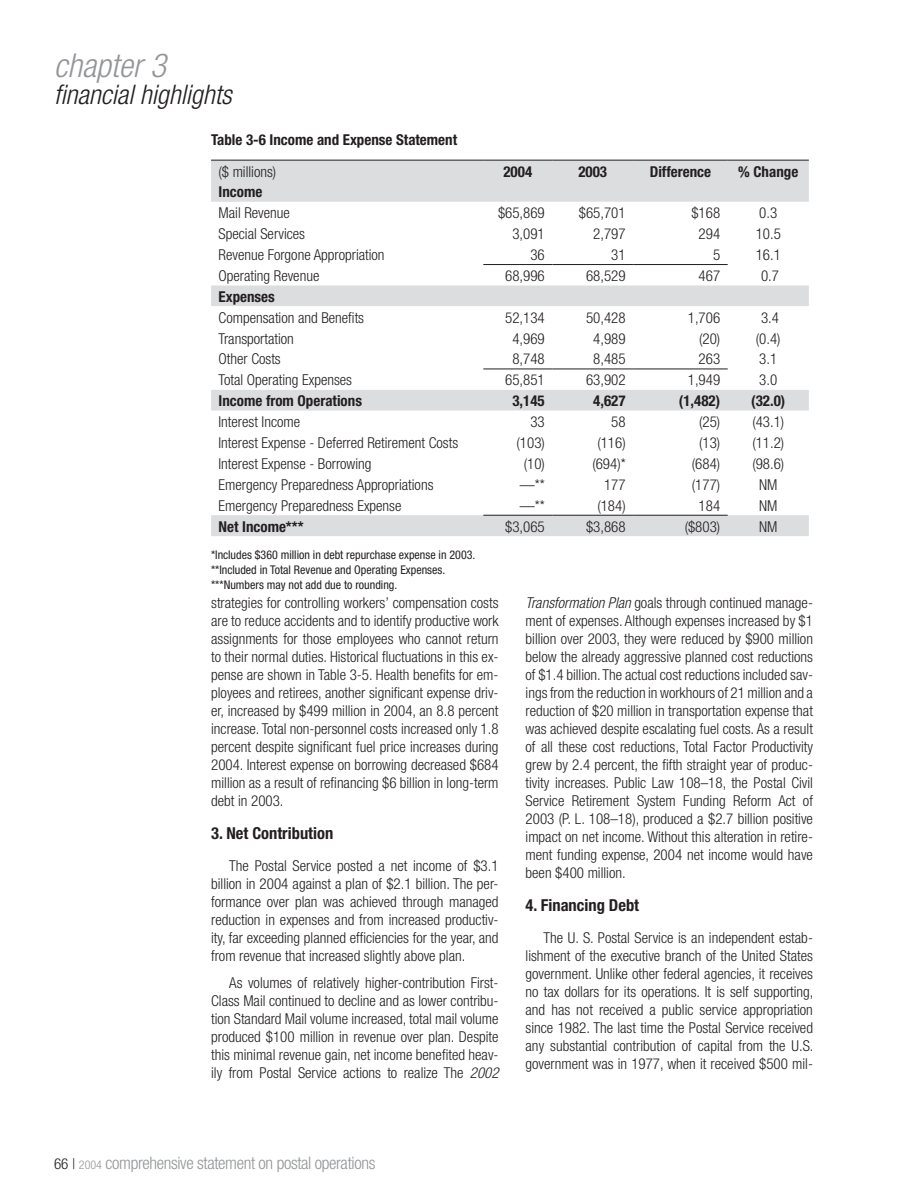
<style>
.page{position:relative;width:918px;height:1188px;background:#fff}
.page>*{position:absolute;margin:0;border:0;box-sizing:border-box;transform-origin:0 0}
.t1{font:italic 300 condensed 33px "Helvetica Neue";color:#939598}
.t2{font:italic 300 condensed 27px "Helvetica Neue";color:#231f20}
.t3{font:300 condensed 17.25px "Helvetica Neue";letter-spacing:-.02em;color:#939598}
.t4{font:700 condensed 16.5px "Helvetica Neue";color:#231f20}
.t5{font:300 condensed 15px/18px "Helvetica Neue";color:#231f20;text-align:justify}
.t6{font:700 condensed 15px "Helvetica Neue";color:#231f20}
.t7{font:condensed 12px/15px "Helvetica Neue";color:#231f20}
.s1{font-style:italic}
.s2{font-size:15px;color:#231f20}
.s3{font-size:12px}
</style>
<div class="page">
<svg style="left:211px;top:161px;width:598px;height:375px"></svg>
<hr style="left:211px;top:160px;width:272px;height:1px;background:#231f20">
<hr style="left:483px;top:160px;width:69px;height:1px;background:#231f20">
<hr style="left:552px;top:160px;width:81px;height:1px;background:#231f20">
<hr style="left:633px;top:160px;width:95px;height:1px;background:#231f20">
<hr style="left:728px;top:160px;width:81px;height:1px;background:#231f20">
<hr style="left:483px;top:264px;width:69px;height:1px;background:#231f20">
<hr style="left:552px;top:264px;width:81px;height:1px;background:#231f20">
<hr style="left:633px;top:264px;width:95px;height:1px;background:#231f20">
<hr style="left:483px;top:369px;width:69px;height:1px;background:#231f20">
<hr style="left:552px;top:369px;width:81px;height:1px;background:#231f20">
<hr style="left:633px;top:369px;width:95px;height:1px;background:#231f20">
<hr style="left:483px;top:515px;width:69px;height:1px;background:#231f20">
<hr style="left:552px;top:515px;width:81px;height:1px;background:#231f20">
<hr style="left:633px;top:515px;width:95px;height:1px;background:#231f20">
<h1 class="t1" style="left:54px;top:46px;width:113px">chapter 3</h1>
<h2 class="t2" style="left:54px;top:79px;width:179px">financial highlights</h2>
<p class="t6" style="left:211px;top:131px;width:248px">Table 3-6 Income and Expense Statement</p>
<p class="t5" style="left:219px;top:162px;width:59px">($ millions)</p>
<p class="t6" style="left:503px;top:162px;width:30px">2004</p>
<p class="t6" style="left:578px;top:162px;width:30px">2003</p>
<p class="t6" style="left:650px;top:162px;width:63px">Difference</p>
<p class="t6" style="left:738px;top:162px;width:61px">% Change</p>
<p class="t6" style="left:219px;top:183px;width:45px">Income</p>
<p class="t5" style="left:219px;top:204px;width:73px">Mail Revenue</p>
<p class="t5" style="left:498px;top:204px;width:48px">$65,869</p>
<p class="t5" style="left:579px;top:204px;width:48px">$65,701</p>
<p class="t5" style="left:691px;top:204px;width:30px">$168</p>
<p class="t5" style="left:759px;top:204px;width:19px">0.3</p>
<p class="t5" style="left:219px;top:225px;width:88px">Special Services</p>
<p class="t5" style="left:512px;top:225px;width:34px">3,091</p>
<p class="t5" style="left:593px;top:225px;width:34px">2,797</p>
<p class="t5" style="left:699px;top:225px;width:23px">294</p>
<p class="t5" style="left:756px;top:225px;width:27px">10.5</p>
<p class="t5" style="left:219px;top:246px;width:168px">Revenue Forgone Appropriation</p>
<p class="t5" style="left:530px;top:246px;width:16px">36</p>
<p class="t5" style="left:611px;top:246px;width:16px">31</p>
<p class="t5" style="left:713px;top:246px;width:9px">5</p>
<p class="t5" style="left:756px;top:246px;width:27px">16.1</p>
<p class="t5" style="left:219px;top:267px;width:102px">Operating Revenue</p>
<p class="t5" style="left:505px;top:267px;width:41px">68,996</p>
<p class="t5" style="left:586px;top:267px;width:41px">68,529</p>
<p class="t5" style="left:699px;top:267px;width:23px">467</p>
<p class="t5" style="left:761px;top:267px;width:19px">0.7</p>
<p class="t6" style="left:219px;top:287px;width:58px">Expenses</p>
<p class="t5" style="left:219px;top:308px;width:147px">Compensation and Benefits</p>
<p class="t5" style="left:505px;top:308px;width:41px">52,134</p>
<p class="t5" style="left:586px;top:308px;width:41px">50,428</p>
<p class="t5" style="left:688px;top:308px;width:34px">1,706</p>
<p class="t5" style="left:761px;top:308px;width:19px">3.4</p>
<p class="t5" style="left:219px;top:329px;width:77px">Transportation</p>
<p class="t5" style="left:512px;top:329px;width:34px">4,969</p>
<p class="t5" style="left:593px;top:329px;width:34px">4,989</p>
<p class="t5" style="left:699px;top:329px;width:83px">(20) (0.4)</p>
<p class="t5" style="left:219px;top:350px;width:64px">Other Costs</p>
<p class="t5" style="left:512px;top:350px;width:34px">8,748</p>
<p class="t5" style="left:593px;top:350px;width:34px">8,485</p>
<p class="t5" style="left:699px;top:350px;width:23px">263</p>
<p class="t5" style="left:759px;top:350px;width:19px">3.1</p>
<p class="t5" style="left:219px;top:371px;width:135px">Total Operating Expenses</p>
<p class="t5" style="left:505px;top:371px;width:41px">65,851</p>
<p class="t5" style="left:586px;top:371px;width:41px">63,902</p>
<p class="t5" style="left:688px;top:371px;width:34px">1,949</p>
<p class="t5" style="left:759px;top:371px;width:19px">3.0</p>
<p class="t6" style="left:219px;top:392px;width:145px">Income from Operations</p>
<p class="t6" style="left:512px;top:392px;width:34px">3,145</p>
<p class="t6" style="left:593px;top:392px;width:34px">4,627</p>
<p class="t6" style="left:679px;top:392px;width:43px">(1,482)</p>
<p class="t6" style="left:751px;top:392px;width:36px">(32.0)</p>
<p class="t5" style="left:219px;top:413px;width:83px">Interest Income</p>
<p class="t5" style="left:530px;top:413px;width:16px">33</p>
<p class="t5" style="left:611px;top:413px;width:16px">58</p>
<p class="t5" style="left:699px;top:413px;width:23px">(25)</p>
<p class="t5" style="left:752px;top:413px;width:33px">(43.1)</p>
<p class="t5" style="left:219px;top:433px;width:241px">Interest Expense - Deferred Retirement Costs</p>
<p class="t5" style="left:517px;top:433px;width:30px">(103)</p>
<p class="t5" style="left:597px;top:433px;width:30px">(116)</p>
<p class="t5" style="left:699px;top:433px;width:23px">(13)</p>
<p class="t5" style="left:752px;top:433px;width:33px">(11.2)</p>
<p class="t5" style="left:219px;top:454px;width:154px">Interest Expense - Borrowing</p>
<p class="t5" style="left:524px;top:454px;width:23px">(10)</p>
<p class="t5" style="left:592px;top:454px;width:35px">(694)*</p>
<p class="t5" style="left:692px;top:454px;width:30px">(684)</p>
<p class="t5" style="left:752px;top:454px;width:33px">(98.6)</p>
<p class="t5" style="left:219px;top:475px;width:216px">Emergency Preparedness Appropriations</p>
<p class="t5" style="left:520px;top:475px;width:27px">—**</p>
<p class="t5" style="left:604px;top:475px;width:23px">177</p>
<p class="t5" style="left:692px;top:475px;width:30px">(177)</p>
<p class="t5" style="left:759px;top:475px;width:20px">NM</p>
<p class="t5" style="left:219px;top:496px;width:184px">Emergency Preparedness Expense</p>
<p class="t5" style="left:520px;top:496px;width:27px">—**</p>
<p class="t5" style="left:597px;top:496px;width:30px">(184)</p>
<p class="t5" style="left:699px;top:496px;width:23px">184</p>
<p class="t5" style="left:759px;top:496px;width:20px">NM</p>
<p class="t6" style="left:219px;top:517px;width:86px">Net Income***</p>
<p class="t5" style="left:505px;top:517px;width:41px">$3,065</p>
<p class="t5" style="left:586px;top:517px;width:41px">$3,868</p>
<p class="t5" style="left:685px;top:517px;width:37px">($803)</p>
<p class="t5" style="left:759px;top:517px;width:20px">NM</p>
<p class="t7" style="left:211px;top:547px;width:266px">*Includes $360 million in debt repurchase expense in 2003. **Included in Total Revenue and Operating Expenses. ***Numbers may not add due to rounding.</p>
<p class="t5" style="left:211px;top:594px;width:289px">strategies for controlling workers’ compensation costs are to reduce accidents and to identify productive work assignments for those employees who cannot return to their normal duties. Historical fluctuations in this ex&shy;pense are shown in Table 3-5. Health benefits for em&shy;ployees and retirees, another significant expense driv&shy;er, increased by $499 million in 2004, an 8.8 percent increase. Total non-personnel costs increased only 1.8 percent despite significant fuel price increases during 2004. Interest expense on borrowing decreased $684 million as a result of refinancing $6 billion in long-term debt in 2003.</p>
<p class="t4" style="left:211px;top:823px;width:124px">3. Net Contribution</p>
<p class="t5" style="left:211px;top:856px;width:289px;text-indent:18px">The Postal Service posted a net income of $3.1 billion in 2004 against a plan of $2.1 billion. The per&shy;formance over plan was achieved through managed reduction in expenses and from increased productiv&shy;ity, far exceeding planned efficiencies for the year, and from revenue that increased slightly above plan.</p>
<p class="t5" style="left:211px;top:973px;width:289px;text-indent:18px">As volumes of relatively higher-contribution First-Class Mail continued to decline and as lower contribu&shy;tion Standard Mail volume increased, total mail volume produced $100 million in revenue over plan. Despite this minimal revenue gain, net income benefited heav&shy;ily from Postal Service actions to realize The <span class="s1">2002</span></p>
<p class="t5" style="left:526px;top:594px;width:289px"><span class="s1">Transformation Plan</span> goals through continued manage&shy;ment of expenses. Although expenses increased by $1 billion over 2003, they were reduced by $900 million below the already aggressive planned cost reductions of $1.4 billion. The actual cost reductions included sav&shy;ings from the reduction in workhours of 21 million and a reduction of $20 million in transportation expense that was achieved despite escalating fuel costs. As a result of all these cost reductions, Total Factor Productivity grew by 2.4 percent, the fifth straight year of produc&shy;tivity increases. Public Law 108–18, the Postal Civil Service Retirement System Funding Reform Act of 2003 (P. L. 108–18), produced a $2.7 billion positive impact on net income. Without this alteration in retire&shy;ment funding expense, 2004 net income would have been $400 million.</p>
<p class="t4" style="left:526px;top:895px;width:115px">4. Financing Debt</p>
<p class="t5" style="left:526px;top:928px;width:289px;text-indent:18px">The U. S. Postal Service is an independent estab&shy;lishment of the executive branch of the United States government. Unlike other federal agencies, it receives no tax dollars for its operations. It is self supporting, and has not received a public service appropriation since 1982. The last time the Postal Service received any substantial contribution of capital from the U.S. government was in 1977, when it received $500 mil-</p>
<p class="t3" style="left:54px;top:1153px;width:323px"><span class="s2">66 |</span> <span class="s3">2004</span> comprehensive statement on postal operations</p>
</div>
